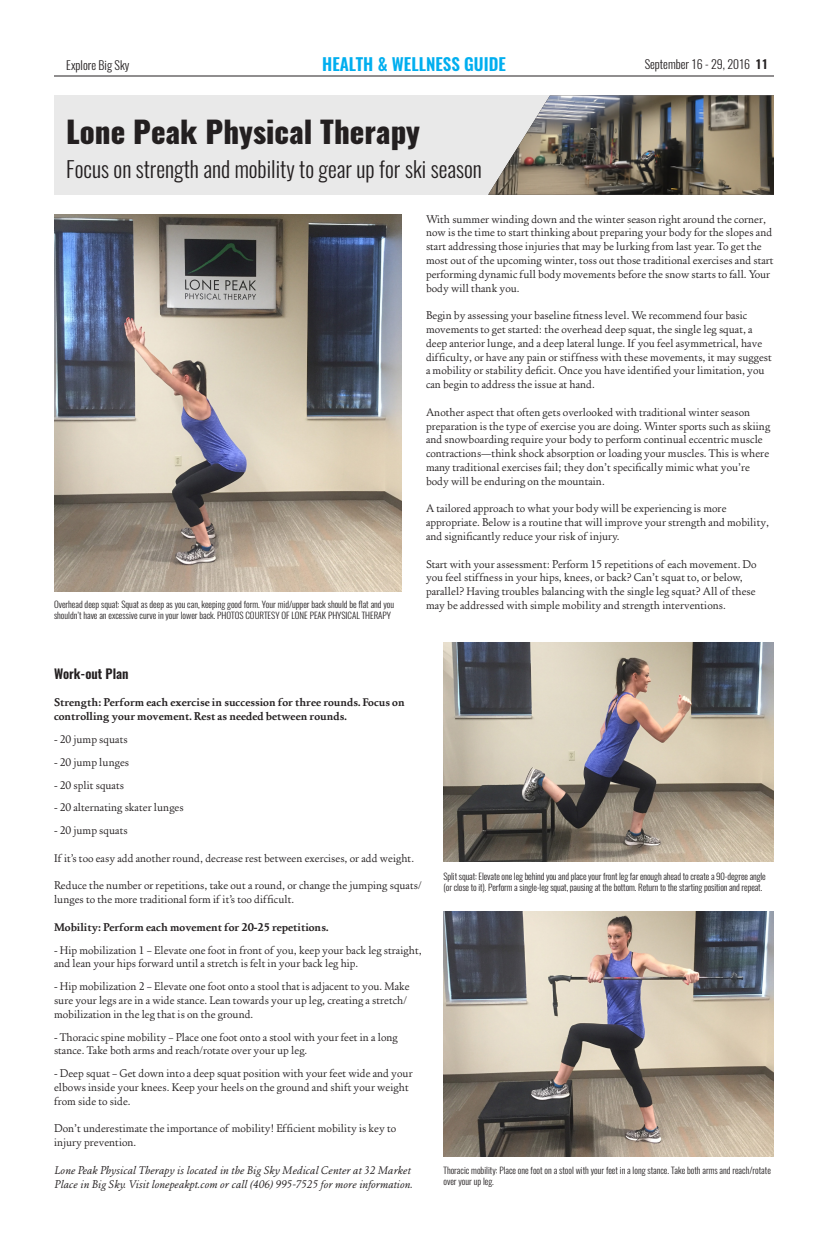
<style>
.page{position:relative;width:828px;height:1242px;background:#fff}
.page>*{position:absolute;margin:0;border:0;box-sizing:border-box;transform-origin:0 0}
.t1{font:800 30px "Oswald";color:#231f20}
.t2{font:300 22px "Oswald";color:#231f20}
.t3{font:600 17px "Oswald";color:#00aeef}
.t4{font:600 13px "Oswald";color:#231f20}
.t5{font:300 12px "Oswald";color:#231f20}
.t6{font:11.5px/13.8px "Foundry Old Style";color:#231f20}
.t7{font:700 11.5px/13.8px "Foundry Old Style";color:#231f20}
.t8{font:italic 11.5px/13.8px "Foundry Old Style";color:#231f20}
.t9{font:300 9px/10.8px "Oswald";color:#231f20}
.s1{font-weight:600}
</style>
<div class="page">
<hr style="left:54px;top:76px;width:720px;height:1px;background:#231f20">
<div style="left:54px;top:95px;width:720px;height:100px;background:#e9e9e9"></div>
<img style="left:489px;top:95px;width:285px;height:100px">
<img style="left:54px;top:214px;width:348px;height:377px">
<img style="left:444px;top:643px;width:330px;height:219px">
<img style="left:444px;top:911px;width:330px;height:246px">
<p class="t5" style="left:66px;top:60px;width:65px">Explore Big Sky</p>
<h3 class="t3" style="left:322px;top:56px;width:185px">HEALTH &amp; WELLNESS GUIDE</h3>
<p class="t5" style="left:645px;top:59px;width:125px">September 16 - 29, 2016 <span class="s1">11</span></p>
<h1 class="t1" style="left:66px;top:119px;width:355px">Lone Peak Physical Therapy</h1>
<h2 class="t2" style="left:66px;top:160px;width:417px">Focus on strength and mobility to gear up for ski season</h2>
<p class="t6" style="left:426px;top:213px;width:349px">With summer winding down and the winter season right around the corner, now is the time to start thinking about preparing your body for the slopes and start addressing those injuries that may be lurking from last year. To get the most out of the upcoming winter, toss out those traditional exercises and start performing dynamic full body movements before the snow starts to fall. Your body will thank you.</p>
<p class="t6" style="left:426px;top:310px;width:347px">Begin by assessing your baseline fitness level. We recommend four basic movements to get started: the overhead deep squat, the single leg squat, a deep anterior lunge, and a deep lateral lunge. If you feel asymmetrical, have difficulty, or have any pain or stiffness with these movements, it may suggest a mobility or stability deficit. Once you have identified your limitation, you can begin to address the issue at hand.</p>
<p class="t6" style="left:426px;top:406px;width:346px">Another aspect that often gets overlooked with traditional winter season preparation is the type of exercise you are doing. Winter sports such as skiing and snowboarding require your body to perform continual eccentric muscle contractions—think shock absorption or loading your muscles. This is where many traditional exercises fail; they don’t specifically mimic what you’re body will be enduring on the mountain.</p>
<p class="t6" style="left:426px;top:503px;width:345px">A tailored approach to what your body will be experiencing is more appropriate. Below is a routine that will improve your strength and mobility, and significantly reduce your risk of injury.</p>
<p class="t6" style="left:426px;top:558px;width:332px">Start with your assessment: Perform 15 repetitions of each movement. Do you feel stiffness in your hips, knees, or back? Can’t squat to, or below, parallel? Having troubles balancing with the single leg squat? All of these may be addressed with simple mobility and strength interventions.</p>
<p class="t9" style="left:54px;top:599px;width:342px">Overhead deep squat: Squat as deep as you can, keeping good form. Your mid/upper back should be flat and you shouldn’t have an excessive curve in your lower back. PHOTOS COURTESY OF LONE PEAK PHYSICAL THERAPY</p>
<p class="t4" style="left:54px;top:667px;width:76px">Work-out Plan</p>
<p class="t7" style="left:54px;top:697px;width:352px">Strength: Perform each exercise in succession for three rounds. Focus on controlling your movement. Rest as needed between rounds.</p>
<p class="t6" style="left:54px;top:734px;width:75px">- 20 jump squats</p>
<p class="t6" style="left:54px;top:756px;width:77px">- 20 jump lunges</p>
<p class="t6" style="left:54px;top:779px;width:72px">- 20 split squats</p>
<p class="t6" style="left:54px;top:802px;width:131px">- 20 alternating skater lunges</p>
<p class="t6" style="left:54px;top:825px;width:75px">- 20 jump squats</p>
<p class="t6" style="left:54px;top:852px;width:362px">If it’s too easy add another round, decrease rest between exercises, or add weight.</p>
<p class="t6" style="left:54px;top:880px;width:369px">Reduce the number or repetitions, take out a round, or change the jumping squats/ lunges to the more traditional form if it’s too difficult.</p>
<p class="t7" style="left:54px;top:921px;width:276px">Mobility: Perform each movement for 20-25 repetitions.</p>
<p class="t6" style="left:54px;top:944px;width:369px">- Hip mobilization 1 – Elevate one foot in front of you, keep your back leg straight, and lean your hips forward until a stretch is felt in your back leg hip.</p>
<p class="t6" style="left:54px;top:981px;width:357px">- Hip mobilization 2 – Elevate one foot onto a stool that is adjacent to you. Make sure your legs are in a wide stance. Lean towards your up leg, creating a stretch/ mobilization in the leg that is on the ground.</p>
<p class="t6" style="left:54px;top:1031px;width:345px">- Thoracic spine mobility – Place one foot onto a stool with your feet in a long stance. Take both arms and reach/rotate over your up leg.</p>
<p class="t6" style="left:54px;top:1068px;width:360px">- Deep squat – Get down into a deep squat position with your feet wide and your elbows inside your knees. Keep your heels on the ground and shift your weight from side to side.</p>
<p class="t6" style="left:54px;top:1123px;width:344px">Don’t underestimate the importance of mobility! Efficient mobility is key to injury prevention.</p>
<p class="t8" style="left:54px;top:1164px;width:360px">Lone Peak Physical Therapy is located in the Big Sky Medical Center at 32 Market<br>Place in Big Sky. Visit lonepeakpt.com or call (406) 995-7525 for more information.</p>
<p class="t9" style="left:444px;top:1166px;width:329px">Thoracic mobility: Place one foot on a stool with your feet in a long stance. Take both arms and reach/rotate over your up leg.</p>
<p class="t9" style="left:444px;top:872px;width:324px">Split squat: Elevate one leg behind you and place your front leg far enough ahead to create a 90-degree angle (or close to it). Perform a single-leg squat, pausing at the bottom. Return to the starting position and repeat.</p>
</div>
